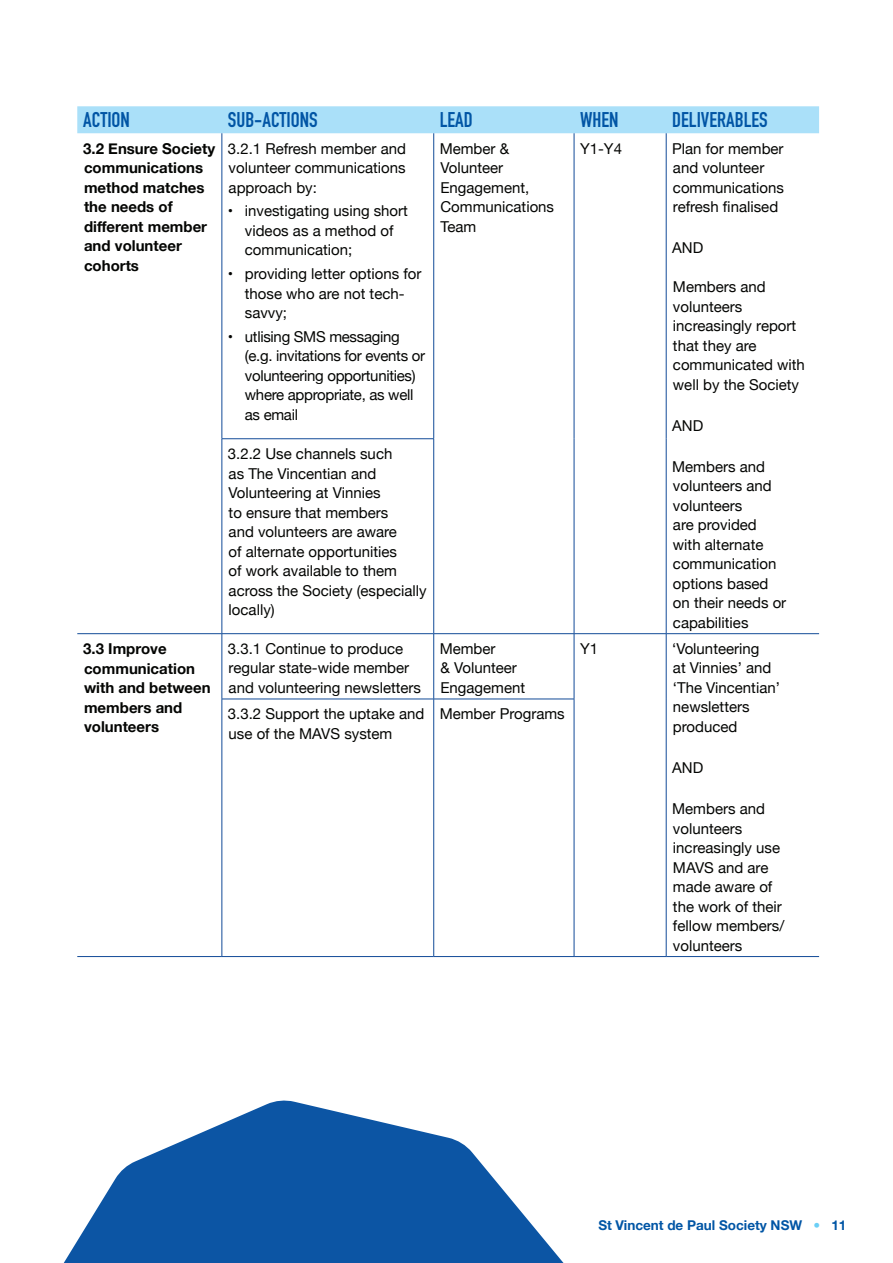
<style>
.page{position:relative;width:893px;height:1263px;background:#fff}
.page>*{position:absolute;margin:0;border:0;box-sizing:border-box;transform-origin:0 0}
.t1{font:700 21px "DIN Condensed";color:#0155a5}
.t2{font:15px/19.5px "Helvetica Neue";color:#040503}
.t3{font:700 15px/19.5px "Helvetica Neue";color:#040503}
.t4{font:15px/19.5px "Helvetica Neue";letter-spacing:-.02em;color:#040503}
.t5{font:700 13.5px "Helvetica Neue";color:#0155a5}
.s1{font-weight:500;color:#6bcff6}
</style>
<div class="page">
<div style="left:77px;top:106px;width:742px;height:27px;background:#aae0f9"></div>
<hr style="left:222px;top:133px;width:1px;height:306px;background:#124b98">
<hr style="left:433px;top:133px;width:1px;height:306px;background:#124b98">
<hr style="left:574px;top:133px;width:1px;height:306px;background:#124b98">
<hr style="left:666px;top:133px;width:1px;height:306px;background:#124b98">
<hr style="left:574px;top:439px;width:1px;height:194px;background:#124b98">
<hr style="left:666px;top:439px;width:1px;height:194px;background:#124b98">
<hr style="left:222px;top:438px;width:212px;height:1px;background:#124b98">
<hr style="left:222px;top:439px;width:1px;height:194px;background:#124b98">
<hr style="left:433px;top:439px;width:1px;height:194px;background:#124b98">
<hr style="left:77px;top:633px;width:145px;height:1px;background:#124b98">
<hr style="left:77px;top:956px;width:145px;height:1px;background:#124b98">
<hr style="left:222px;top:633px;width:212px;height:1px;background:#124b98">
<hr style="left:222px;top:634px;width:1px;height:65px;background:#124b98">
<hr style="left:434px;top:633px;width:140px;height:1px;background:#124b98">
<hr style="left:433px;top:634px;width:1px;height:65px;background:#124b98">
<hr style="left:574px;top:633px;width:92px;height:1px;background:#124b98">
<hr style="left:574px;top:634px;width:1px;height:65px;background:#124b98">
<hr style="left:666px;top:633px;width:153px;height:1px;background:#124b98">
<hr style="left:666px;top:634px;width:1px;height:65px;background:#124b98">
<hr style="left:666px;top:699px;width:1px;height:257px;background:#124b98">
<hr style="left:574px;top:956px;width:92px;height:1px;background:#124b98">
<hr style="left:666px;top:956px;width:153px;height:1px;background:#124b98">
<hr style="left:222px;top:699px;width:212px;height:1px;background:#124b98">
<hr style="left:222px;top:699px;width:1px;height:257px;background:#124b98">
<hr style="left:434px;top:699px;width:140px;height:1px;background:#124b98">
<hr style="left:433px;top:699px;width:1px;height:257px;background:#124b98">
<hr style="left:574px;top:699px;width:1px;height:257px;background:#124b98">
<hr style="left:222px;top:956px;width:212px;height:1px;background:#124b98">
<hr style="left:434px;top:956px;width:140px;height:1px;background:#124b98">
<svg style="left:63px;top:1100px;width:501px;height:163px;fill:#0c55a4"></svg>
<h1 class="t1" style="left:83px;top:106px;width:48px">ACTION</h1>
<h1 class="t1" style="left:228px;top:106px;width:91px">SUB-ACTIONS</h1>
<h1 class="t1" style="left:440px;top:106px;width:35px">LEAD</h1>
<h1 class="t1" style="left:580px;top:106px;width:40px">WHEN</h1>
<h1 class="t1" style="left:672px;top:106px;width:97px">DELIVERABLES</h1>
<p class="t3" style="left:83px;top:139px;width:133px">3.2 Ensure Society communications method matches the needs of different member and volunteer cohorts</p>
<p class="t2" style="left:228px;top:139px;width:180px;text-align:justify">3.2.1 Refresh member and volunteer communications approach by:</p>
<p class="t2" style="left:440px;top:139px;width:116px">Member &amp;<br>Volunteer<br>Engagement,<br>Communications<br>Team</p>
<p class="t2" style="left:580px;top:139px;width:43px">Y1-Y4</p>
<p class="t2" style="left:672px;top:139px;width:113px">Plan for member and volunteer communications refresh finalised</p>
<p class="t2" style="left:672px;top:239px;width:33px">AND</p>
<p class="t2" style="left:673px;top:278px;width:133px">Members and volunteers increasingly report that they are communicated with well by the Society</p>
<p class="t2" style="left:672px;top:416px;width:33px">AND</p>
<p class="t2" style="left:672px;top:457px;width:116px">Members and volunteers and volunteers<br>are provided with alternate communication options based on their needs or capabilities</p>
<p class="t2" style="left:245px;top:202px;width:165px;text-indent:-17px">• investigating using short videos as a method of communication;</p>
<p class="t2" style="left:245px;top:265px;width:178px;text-indent:-17px">• providing letter options for those who are not tech&shy;savvy;</p>
<p class="t4" style="left:245px;top:328px;width:182px;text-indent:-17px">• utlising SMS messaging (e.g. invitations for events or volunteering opportunities) where appropriate, as well as email</p>
<p class="t2" style="left:228px;top:445px;width:200px">3.2.2 Use channels such<br>as The Vincentian and<br>Volunteering at Vinnies<br>to ensure that members<br>and volunteers are aware<br>of alternate opportunities<br>of work available to them across the Society (especially locally)</p>
<p class="t3" style="left:83px;top:640px;width:129px">3.3 Improve communication with and between members and volunteers</p>
<p class="t2" style="left:228px;top:640px;width:195px">3.3.1 Continue to produce regular state-wide member and volunteering newsletters</p>
<p class="t2" style="left:440px;top:640px;width:87px">Member<br>&amp; Volunteer<br>Engagement</p>
<p class="t2" style="left:580px;top:640px;width:20px">Y1</p>
<p class="t2" style="left:672px;top:640px;width:109px">‘Volunteering<br>at Vinnies’ and ‘The Vincentian’ newsletters produced</p>
<p class="t2" style="left:672px;top:759px;width:33px">AND</p>
<p class="t2" style="left:672px;top:800px;width:114px">Members and volunteers increasingly use<br>MAVS and are made aware of the work of their fellow members/ volunteers</p>
<p class="t2" style="left:228px;top:705px;width:198px">3.3.2 Support the uptake and use of the MAVS system</p>
<p class="t2" style="left:440px;top:705px;width:127px">Member Programs</p>
<p class="t5" style="left:598px;top:1214px;width:250px">St Vincent de Paul Society NSW <span class="s1">•</span> 11</p>
</div>
